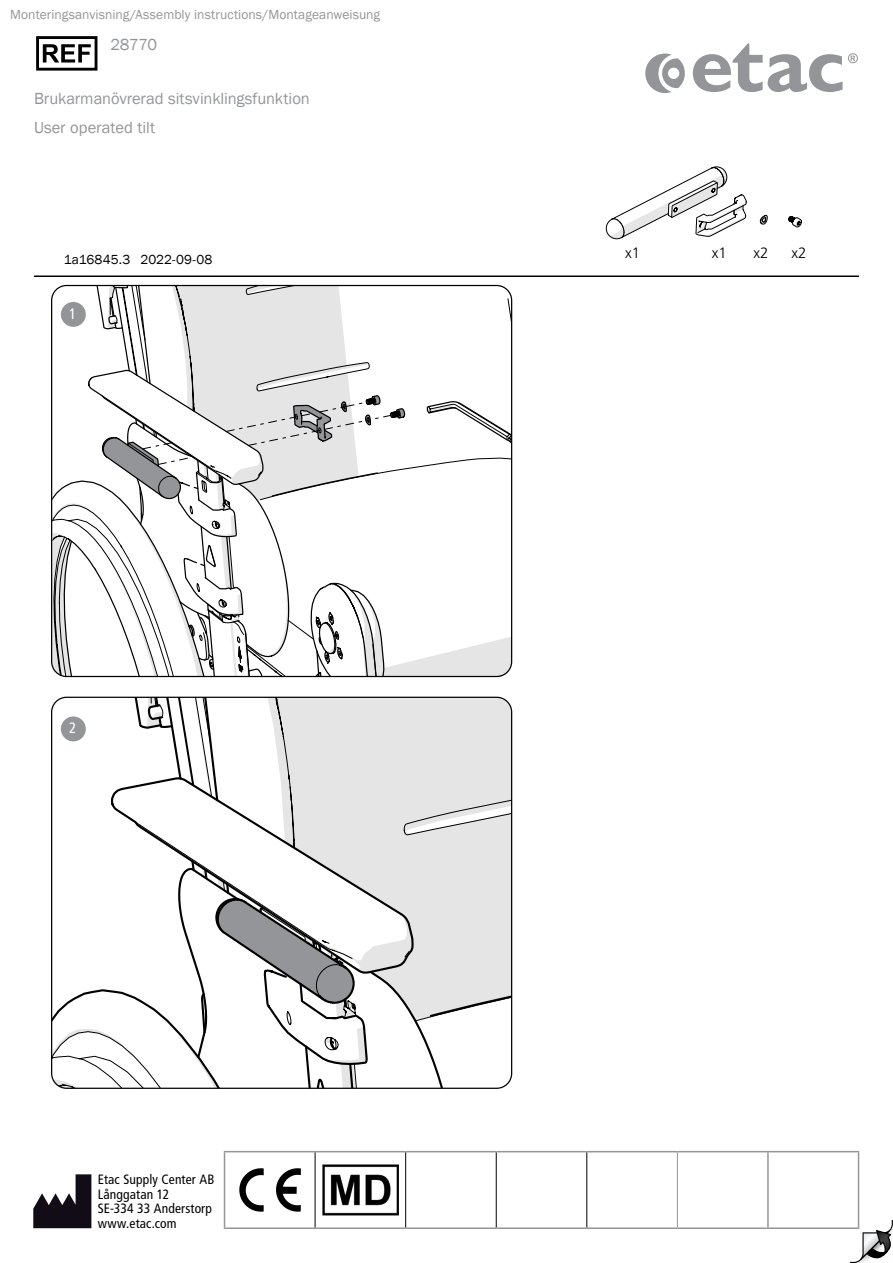
<style>
.page{position:relative;width:893px;height:1263px;background:#fff}
.page>*{position:absolute;margin:0;border:0;box-sizing:border-box;transform-origin:0 0}
.t1{font:16.5px/28.3px "Franklin Gothic";letter-spacing:-.005em;color:#939598}
.t2{font:300 15px "Frutiger LT Pro";color:#000}
.t3{font:condensed 15px "Frutiger LT Pro";color:#fff}
.t4{font:condensed 13.5px/14.7px "Frutiger LT Pro";letter-spacing:.01em;color:#000}
.t5{font:13.5px "Franklin Gothic";letter-spacing:.005em;color:#939598}
.t6{font:13.5px "Franklin Gothic";letter-spacing:.01em;color:#000}
</style>
<div class="page">
<svg style="left:848px;top:53px;width:10px;height:10px"></svg>
<svg style="left:693px;top:43px;width:149px;height:49px"></svg>
<svg style="left:645px;top:54px;width:40px;height:39px"></svg>
<svg style="left:850px;top:1220px;width:43px;height:43px"></svg>
<hr style="left:224px;top:1152px;width:1px;height:75px;background:#939598">
<hr style="left:224px;top:1151px;width:91px;height:1px;background:#939598">
<hr style="left:224px;top:1227px;width:91px;height:2px;background:#939598">
<hr style="left:315px;top:1151px;width:91px;height:1px;background:#939598">
<hr style="left:406px;top:1151px;width:90px;height:1px;background:#939598">
<hr style="left:496px;top:1151px;width:91px;height:1px;background:#939598">
<hr style="left:315px;top:1227px;width:91px;height:2px;background:#939598">
<hr style="left:406px;top:1227px;width:90px;height:2px;background:#939598">
<hr style="left:496px;top:1227px;width:91px;height:2px;background:#939598">
<hr style="left:587px;top:1151px;width:90px;height:1px;background:#939598">
<hr style="left:587px;top:1227px;width:90px;height:2px;background:#939598">
<hr style="left:677px;top:1151px;width:91px;height:1px;background:#939598">
<hr style="left:768px;top:1151px;width:91px;height:1px;background:#939598">
<hr style="left:767px;top:1152px;width:2px;height:75px;background:#939598">
<hr style="left:858px;top:1152px;width:1px;height:75px;background:#939598">
<hr style="left:677px;top:1227px;width:91px;height:2px;background:#939598">
<hr style="left:768px;top:1227px;width:91px;height:2px;background:#939598">
<hr style="left:315px;top:1152px;width:1px;height:75px;background:#000">
<hr style="left:405px;top:1152px;width:1px;height:75px;background:#000">
<hr style="left:496px;top:1152px;width:1px;height:75px;background:#000">
<hr style="left:587px;top:1152px;width:1px;height:75px;background:#000">
<hr style="left:677px;top:1152px;width:1px;height:75px;background:#939598">
<svg style="left:33px;top:1174px;width:58px;height:54px"></svg>
<svg style="left:239px;top:1168px;width:25px;height:44px"></svg>
<svg style="left:276px;top:1168px;width:25px;height:43px"></svg>
<img style="left:322px;top:1164px;width:77px;height:51px">
<hr style="left:34px;top:275px;width:825px;height:2px;background:#000">
<svg style="left:36px;top:36px;width:61px;height:35px"></svg>
<svg style="left:606px;top:166px;width:196px;height:73px"></svg>
<svg style="left:53px;top:285px;width:459px;height:391px"></svg>
<svg style="left:53px;top:697px;width:459px;height:390px"></svg>
<svg style="left:196px;top:697px;width:316px;height:258px"></svg>
<div style="left:61px;top:302px;width:25px;height:25px;background:#939598;border-radius:50%"></div>
<div style="left:61px;top:716px;width:25px;height:25px;background:#939598;border-radius:50%"></div>
<p class="t5" style="left:10px;top:6px;width:371px">Monteringsanvisning/Assembly instructions/Montageanweisung</p>
<p class="t1" style="left:111px;top:30px;width:48px">28770</p>
<p class="t1" style="left:34px;top:85px;width:277px">Brukarmanövrerad sitsvinklingsfunktion<br>User operated tilt</p>
<p class="t6" style="left:64px;top:251px;width:150px">1a16845.3 2022-09-08</p>
<p class="t3" style="left:69px;top:305px;width:9px">1</p>
<p class="t3" style="left:69px;top:719px;width:9px">2</p>
<p class="t4" style="left:98px;top:1172px;width:118px">Etac Supply Center AB<br>Långgatan 12<br>SE-334 33 Anderstorp www.etac.com</p>
<p class="t2" style="left:625px;top:244px;width:16px">x1</p>
<p class="t2" style="left:712px;top:244px;width:16px">x1</p>
<p class="t2" style="left:754px;top:244px;width:16px">x2</p>
<p class="t2" style="left:791px;top:244px;width:16px">x2</p>
</div>
